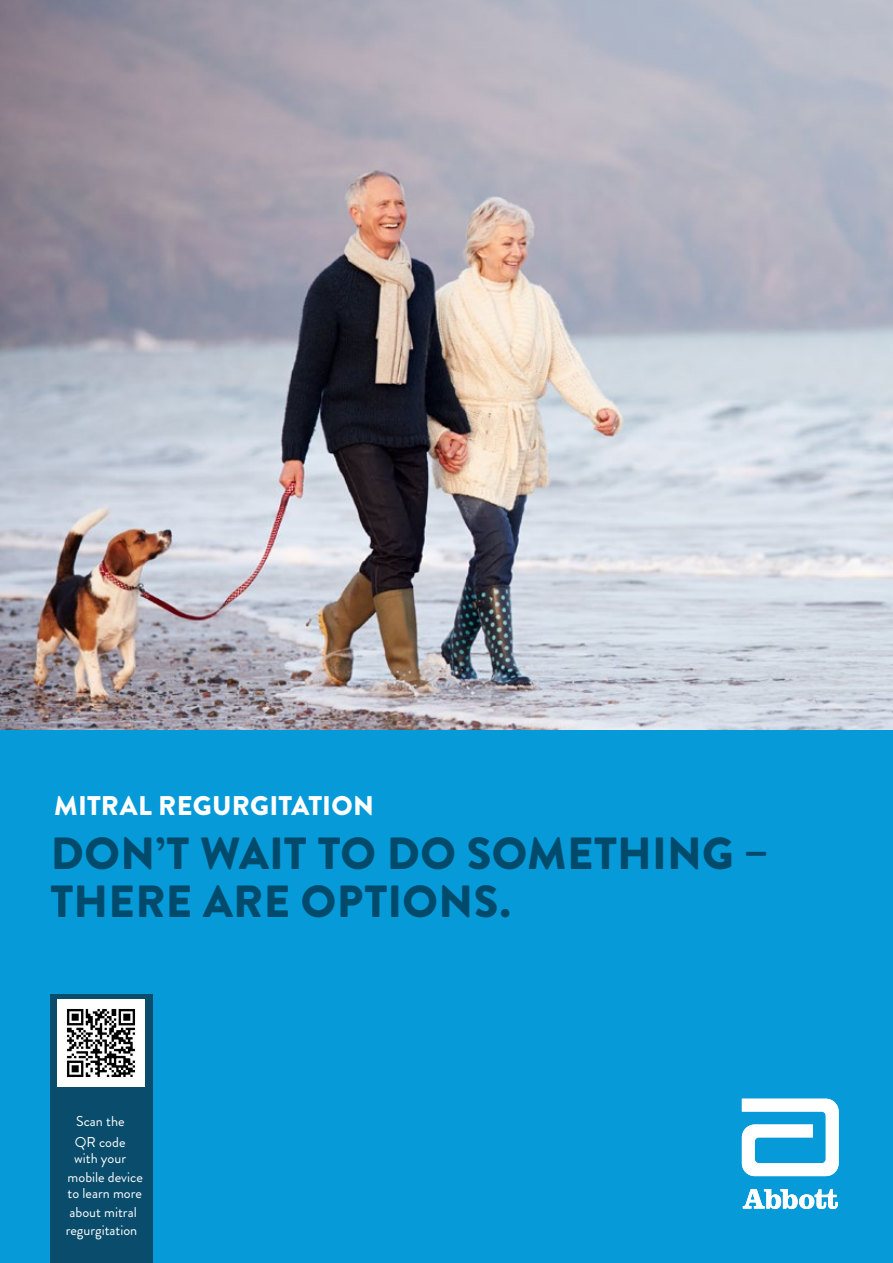
<style>
.page{position:relative;width:893px;height:1263px;background:#fff}
.page>*{position:absolute;margin:0;border:0;box-sizing:border-box;transform-origin:0 0}
.t1{font:900 45px/48px "Brandon Grotesque";letter-spacing:.005em;color:#004b6c}
.t2{font:900 27px "Brandon Grotesque";letter-spacing:.01em;color:#fff}
.t3{font:14.25px/16px "Brandon Grotesque";color:#fff}
</style>
<div class="page">
<img style="left:0;top:0;width:893px;height:731px">
<div style="left:0;top:731px;width:893px;height:532px;background:#069ad9"></div>
<svg style="left:742px;top:1099px;width:97px;height:77px"></svg>
<svg style="left:743px;top:1189px;width:95px;height:20px"></svg>
<div style="left:50px;top:994px;width:103px;height:269px;background:#094c6b"></div>
<img style="left:57px;top:1000px;width:87px;height:87px">
<h2 class="t2" style="left:54px;top:786px;width:321px">MITRAL REGURGITATION</h2>
<h1 class="t1" style="left:51px;top:830px;width:719px">DON’T WAIT TO DO SOMETHING –<br>THERE ARE OPTIONS.</h1>
<p class="t3" style="left:75px;top:1111px;width:52px;line-height:20.4px">Scan the<br>QR code</p>
<p class="t3" style="left:74px;top:1151px;width:53px">with your</p>
<p class="t3" style="left:68px;top:1169px;width:77px">mobile device to learn more</p>
<p class="t3" style="left:66px;top:1203px;width:73px;line-height:18px">about mitral regurgitation</p>
</div>
